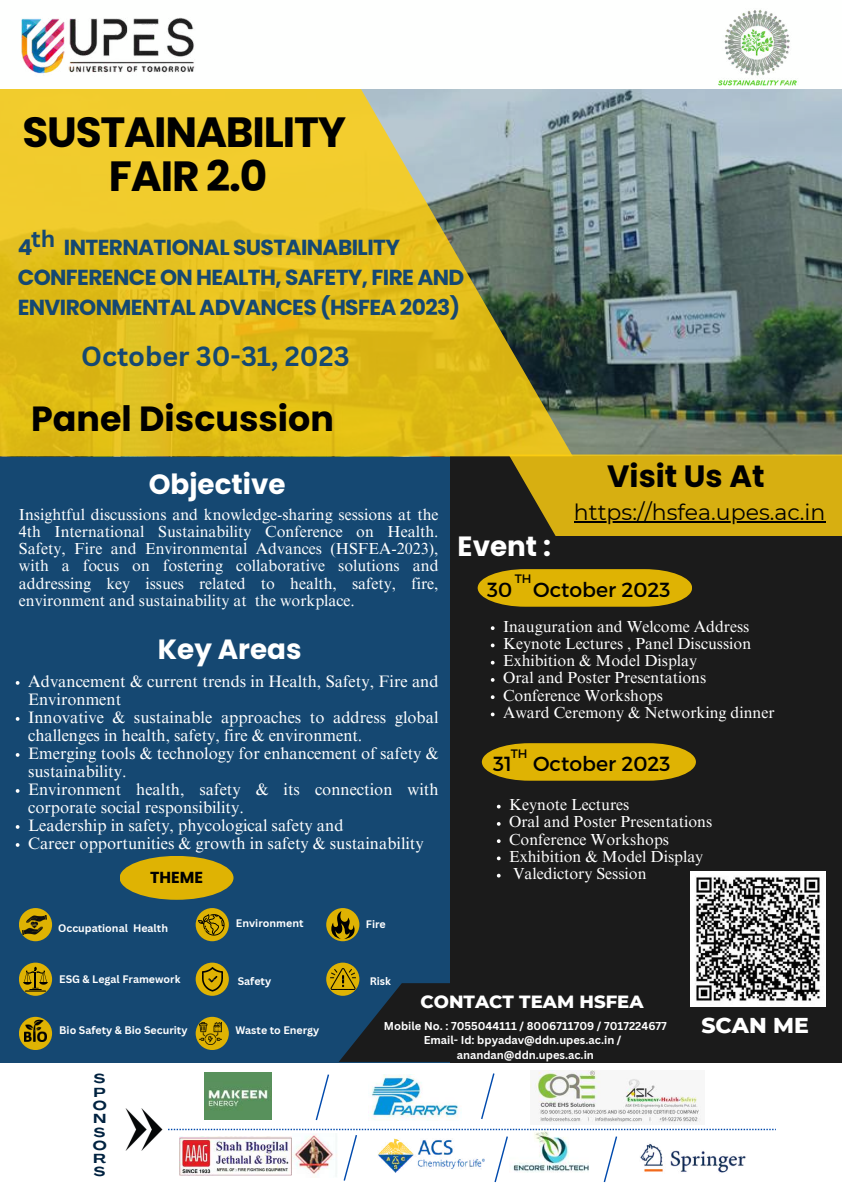
<style>
.page{position:relative;width:842px;height:1191px;background:#fff}
.page>*{position:absolute;margin:0;border:0;box-sizing:border-box;transform-origin:0 0}
.t1{font:700 42.2px/44.2px "Poppins";letter-spacing:-.03em;color:#000;text-align:center}
.t2{font:700 34.9px "Poppins";color:#000}
.t3{font:700 30.8px "Poppins";color:#000}
.t4{font:700 27.8px "Poppins";color:#fff}
.t5{font:700 26.9px "Canva Sans";color:#154872}
.t6{font:700 23px "Canva Sans";color:#154872}
.t7{font:22px "Montserrat";color:#000}
.t8{font:800 21.9px "Montserrat";color:#fff}
.t9{font:700 21.8px/30px "Poppins";letter-spacing:-.03em;color:#154872}
.t10{font:20.4px "Montserrat";color:#000}
.t11{font:800 18px "Montserrat";color:#fff}
.t12{font:16.5px/18px "Times NRMT Pro";color:#fff}
.t13{font:16px/17.2px "Times NRMT Pro";color:#fff}
.t14{font:700 15.9px "Poppins";color:#000}
.t15{font:700 12.9px/13.3px "Agrandir Grand";color:#002240;text-align:justify}
.t16{font:12.2px "Montserrat";color:#000}
.t17{font:700 11.1px/14.7px "Canva Sans";color:#fff;text-align:center}
.t18{font:700 10.6px "Canva Sans";color:#fff}
</style>
<div class="page">
<div style="left:0;top:0;width:842px;height:1190px;background:#154872"></div>
<img style="left:573px;top:89px;width:268px;height:365px">
<div style="left:451px;top:456px;width:391px;height:734px;background:#1b1b1b"></div>
<div style="left:0;top:1063px;width:842px;height:127px;background:#fff"></div>
<svg style="left:0;top:89px;width:573px;height:367px;background:#d2b834"></svg>
<div style="left:0;top:0;width:842px;height:89px;background:#fefffe"></div>
<svg style="left:509px;top:454px;width:333px;height:82px;background:#c9a412"></svg>
<img style="left:21px;top:17px;width:174px;height:57px">
<svg style="left:339px;top:983px;width:487px;height:78px"></svg>
<img style="left:690px;top:871px;width:135px;height:135px">
<img style="left:718px;top:9px;width:79px;height:77px">
<div style="left:120px;top:855px;width:113px;height:44px;background:#dfb303;border-radius:50%"></div>
<svg style="left:19px;top:907px;width:33px;height:34px"></svg>
<img style="left:23px;top:914px;width:24px;height:20px">
<svg style="left:326px;top:907px;width:33px;height:34px"></svg>
<svg style="left:331px;top:911px;width:24px;height:27px"></svg>
<div style="left:196px;top:962px;width:33px;height:33px;background:#dfb303;border-radius:50%"></div>
<img style="left:203px;top:967px;width:20px;height:24px">
<div style="left:196px;top:1016px;width:33px;height:33px;background:#dfb303;border-radius:50%"></div>
<img style="left:200px;top:1022px;width:22px;height:22px">
<svg style="left:196px;top:907px;width:33px;height:34px"></svg>
<img style="left:199px;top:913px;width:27px;height:23px">
<svg style="left:326px;top:962px;width:33px;height:33px"></svg>
<img style="left:331px;top:968px;width:24px;height:21px">
<svg style="left:19px;top:1016px;width:33px;height:33px"></svg>
<img style="left:25px;top:1019px;width:22px;height:22px">
<svg style="left:19px;top:962px;width:33px;height:33px"></svg>
<svg style="left:23px;top:966px;width:25px;height:25px"></svg>
<svg style="left:482px;top:743px;width:214px;height:37px;background:#cca405"></svg>
<svg style="left:478px;top:569px;width:214px;height:37px;background:#cca505"></svg>
<img style="left:205px;top:1072px;width:67px;height:47px">
<img style="left:370px;top:1074px;width:89px;height:45px">
<img style="left:530px;top:1070px;width:171px;height:53px">
<img style="left:125px;top:1108px;width:38px;height:41px">
<svg style="left:315px;top:1074px;width:14px;height:47px"></svg>
<svg style="left:481px;top:1073px;width:14px;height:46px"></svg>
<img style="left:168px;top:1128px;width:608px;height:55px">
<svg style="left:497px;top:804px;width:4px;height:4px"></svg>
<svg style="left:497px;top:822px;width:4px;height:3px"></svg>
<svg style="left:497px;top:839px;width:4px;height:4px"></svg>
<svg style="left:497px;top:856px;width:4px;height:4px"></svg>
<svg style="left:497px;top:873px;width:4px;height:4px"></svg>
<svg style="left:491px;top:626px;width:4px;height:4px"></svg>
<svg style="left:491px;top:643px;width:4px;height:4px"></svg>
<svg style="left:491px;top:660px;width:4px;height:4px"></svg>
<svg style="left:491px;top:678px;width:4px;height:3px"></svg>
<svg style="left:491px;top:695px;width:4px;height:4px"></svg>
<svg style="left:491px;top:712px;width:4px;height:4px"></svg>
<hr style="left:574px;top:521px;width:251px;height:2px;background:#000">
<h1 class="t1" style="left:22px;top:110px;width:325px">SUSTAINABILITY<br>FAIR 2.0</h1>
<h3 class="t6" style="left:31px;top:223px;width:26px">th</h3>
<h3 class="t9" style="left:18px;top:232px;width:16px">4</h3>
<h3 class="t9" style="left:18px;top:232px;width:448px;text-indent:46px">INTERNATIONAL SUSTAINABILITY<br>CONFERENCE ON HEALTH, SAFETY, FIRE AND<br>ENVIRONMENTAL ADVANCES (HSFEA 2023)</h3>
<h3 class="t5" style="left:81px;top:337px;width:270px">October 30-31, 2023</h3>
<h2 class="t2" style="left:31px;top:394px;width:304px">Panel Discussion</h2>
<h3 class="t4" style="left:149px;top:464px;width:138px">Objective</h3>
<p class="t13" style="left:19px;top:507px;width:421px;text-align:justify">Insightful discussions and knowledge-sharing sessions at the 4th International Sustainability Conference on Health.<br>Safety, Fire and Environmental Advances (HSFEA-2023), with a focus on fostering collaborative solutions and addressing key issues related to health, safety, fire, environment and sustainability at the workplace.</p>
<h3 class="t4" style="left:158px;top:629px;width:145px">Key Areas</h3>
<p class="t12" style="left:28px;top:674px;width:412px">Advancement &amp; current trends in Health, Safety, Fire and Environment<br>Innovative &amp; sustainable approaches to address global challenges in health, safety, fire &amp; environment.<br>Emerging tools &amp; technology for enhancement of safety &amp; sustainability.<br>Environment health, safety &amp; its connection with corporate social responsibility.<br>Leadership in safety, phycological safety and<br>Career opportunities &amp; growth in safety &amp; sustainability</p>
<p class="t14" style="left:150px;top:866px;width:54px">THEME</p>
<p class="t18" style="left:236px;top:915px;width:69px">Environment</p>
<p class="t18" style="left:58px;top:920px;width:111px">Occupational Health</p>
<p class="t18" style="left:366px;top:916px;width:21px">Fire</p>
<h3 class="t3" style="left:607px;top:455px;width:159px">Visit Us At</h3>
<h3 class="t4" style="left:458px;top:527px;width:95px">Event :</h3>
<h3 class="t7" style="left:574px;top:498px;width:253px">https://hsfea.upes.ac.in</h3>
<p class="t16" style="left:515px;top:571px;width:18px">TH</p>
<p class="t13" style="left:503px;top:619px;width:273px">Inauguration and Welcome Address<br>Keynote Lectures , Panel Discussion<br>Exhibition &amp; Model Display<br>Oral and Poster Presentations<br>Conference Workshops<br>Award Ceremony &amp; Networking dinner</p>
<p class="t10" style="left:487px;top:576px;width:185px">30 October 2023</p>
<p class="t16" style="left:511px;top:745px;width:18px">TH</p>
<p class="t10" style="left:493px;top:750px;width:179px">31 October 2023</p>
<p class="t13" style="left:509px;top:797px;width:205px">Keynote Lectures<br>Oral and Poster Presentations<br>Conference Workshops<br>Exhibition &amp; Model Display<br>Valedictory Session</p>
<p class="t18" style="left:59px;top:971px;width:123px">ESG &amp; Legal Framework</p>
<p class="t18" style="left:59px;top:1022px;width:130px">Bio Safety &amp; Bio Security</p>
<p class="t15" style="left:93px;top:1073px;width:16px">S P O N S O R</p>
<p class="t15" style="left:94px;top:1166px;width:13px">S</p>
<p class="t18" style="left:238px;top:973px;width:35px">Safety</p>
<p class="t18" style="left:235px;top:1022px;width:86px">Waste to Energy</p>
<p class="t18" style="left:370px;top:973px;width:23px">Risk</p>
<p class="t11" style="left:420px;top:990px;width:225px">CONTACT TEAM HSFEA</p>
<p class="t17" style="left:384px;top:1017px;width:284px">Mobile No. : 7055044111 / 8006711709 / 7017224677<br>Email- Id: bpyadav@ddn.upes.ac.in / anandan@ddn.upes.ac.in</p>
<h3 class="t8" style="left:701px;top:1011px;width:109px">SCAN ME</h3>
</div>
